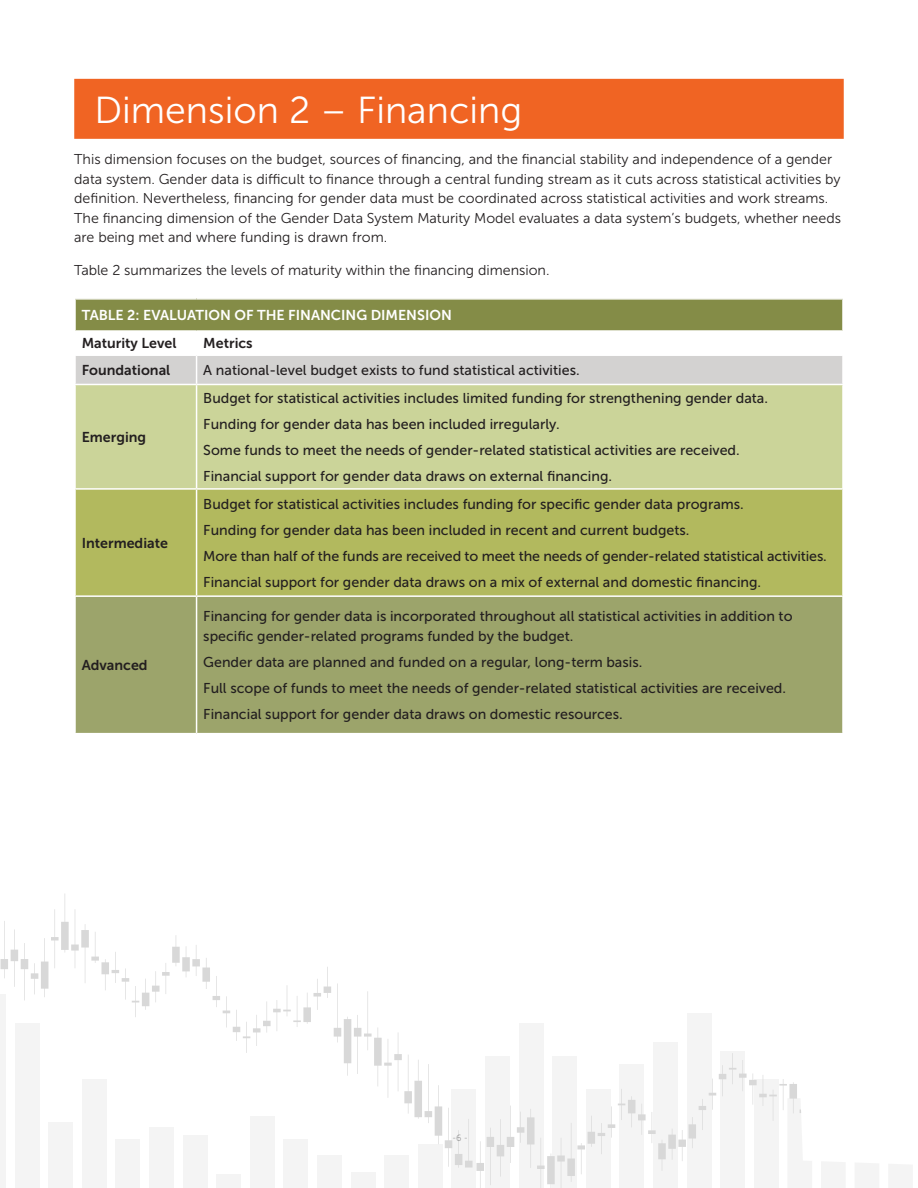
<style>
.page{position:relative;width:918px;height:1188px;background:#fff}
.page>*{position:absolute;margin:0;border:0;box-sizing:border-box;transform-origin:0 0}
.t1{font:37.5px "Museo Sans 300";color:#fff}
.t2{font:14.25px/26.2px "Museo Sans 500";color:#231f20}
.t3{font:14.25px/19.5px "Museo Sans 300";color:#231f20}
.t4{font:14.25px "Museo Sans 700";color:#231f20}
.t5{font:14.25px "Museo Sans 700";color:#fff}
.t6{font:8.25px "Museo Sans 300";color:#4b4c4d}
.s1{font-size:9px}
</style>
<div class="page">
<div style="left:0;top:994px;width:6px;height:194px;background:#f4f4f4"></div>
<svg style="left:821px;top:1162px;width:24px;height:26px"></svg>
<svg style="left:855px;top:1163px;width:24px;height:25px"></svg>
<svg style="left:889px;top:1164px;width:23px;height:24px"></svg>
<svg style="left:1px;top:894px;width:811px;height:294px"></svg>
<div style="left:74px;top:79px;width:770px;height:60px;background:#f06423"></div>
<div style="left:75px;top:299px;width:768px;height:32px;background:#848c47"></div>
<div style="left:76px;top:385px;width:766px;height:103px;background:#cbd499"></div>
<div style="left:76px;top:490px;width:766px;height:105px;background:#b2b95e"></div>
<div style="left:76px;top:597px;width:766px;height:136px;background:#9ca46b"></div>
<hr style="left:74px;top:298px;width:123px;height:2px;background:#fff">
<hr style="left:74px;top:300px;width:2px;height:30px;background:#fff">
<hr style="left:197px;top:298px;width:647px;height:2px;background:#fff">
<hr style="left:842px;top:300px;width:2px;height:30px;background:#fff">
<hr style="left:74px;top:330px;width:123px;height:2px;background:#fff">
<hr style="left:197px;top:330px;width:647px;height:2px;background:#fff">
<svg style="left:75px;top:355px;width:767px;height:29px;background:#d4d4d3"></svg>
<hr style="left:196px;top:385px;width:1px;height:103px;background:#fff">
<hr style="left:196px;top:490px;width:1px;height:105px;background:#fff">
<hr style="left:196px;top:597px;width:1px;height:136px;background:#fff">
<h1 class="t1" style="left:94px;top:90px;width:429px">Dimension 2 – Financing</h1>
<p class="t3" style="left:74px;top:150px;width:768px">This dimension focuses on the budget, sources of financing, and the financial stability and independence of a gender data system. Gender data is difficult to finance through a central funding stream as it cuts across statistical activities by definition. Nevertheless, financing for gender data must be coordinated across statistical activities and work streams.<br>The financing dimension of the Gender Data System Maturity Model evaluates a data system’s budgets, whether needs are being met and where funding is drawn from.</p>
<p class="t3" style="left:74px;top:260px;width:477px">Table 2 summarizes the levels of maturity within the financing dimension.</p>
<p class="t5" style="left:82px;top:307px;width:372px">TABLE 2: EVALUATION OF THE FINANCING DIMENSION</p>
<p class="t4" style="left:82px;top:336px;width:96px">Maturity Level</p>
<p class="t4" style="left:203px;top:336px;width:51px">Metrics</p>
<p class="t4" style="left:82px;top:362px;width:90px">Foundational</p>
<p class="t2" style="left:203px;top:357px;width:378px">A national-level budget exists to fund statistical activities.</p>
<p class="t4" style="left:82px;top:429px;width:66px">Emerging</p>
<p class="t4" style="left:82px;top:535px;width:88px">Intermediate</p>
<p class="t4" style="left:82px;top:657px;width:67px">Advanced</p>
<p class="t2" style="left:203px;top:385px;width:566px">Budget for statistical activities includes limited funding for strengthening gender data.<br>Funding for gender data has been included irregularly.<br>Some funds to meet the needs of gender-related statistical activities are received.<br>Financial support for gender data draws on external financing.</p>
<p class="t2" style="left:203px;top:491px;width:625px">Budget for statistical activities includes funding for specific gender data programs.<br>Funding for gender data has been included in recent and current budgets.<br>More than half of the funds are received to meet the needs of gender-related statistical activities.<br>Financial support for gender data draws on a mix of external and domestic financing.</p>
<p class="t2" style="left:203px;top:607px;width:591px;line-height:19.5px">Financing for gender data is incorporated throughout all statistical activities in addition to specific gender-related programs funded by the budget.</p>
<p class="t2" style="left:203px;top:649px;width:584px">Gender data are planned and funded on a regular, long-term basis.<br>Full scope of funds to meet the needs of gender-related statistical activities are received.<br>Financial support for gender data draws on domestic resources.</p>
<p class="t6" style="left:452px;top:1133px;width:18px">-<span class="s1">6</span> -</p>
</div>
